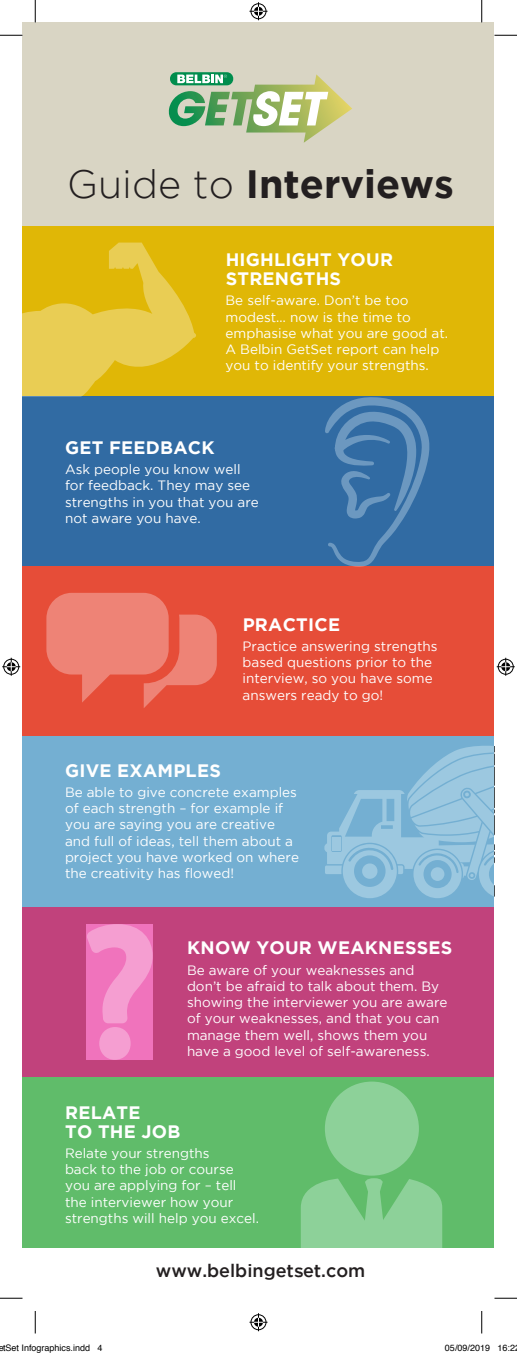
<style>
.page{position:relative;width:517px;height:1356px;background:#fff}
.page>*{position:absolute;margin:0;border:0;box-sizing:border-box;transform-origin:0 0}
.t1{font:700 39.45px "Gotham";color:#231f20}
.t2{font:700 18px/18.6px "Gotham";letter-spacing:.015em;color:#fff}
.t3{font:500 18px "Gotham";color:#231f20}
.t4{font:13.5px/16.2px "Gotham";color:#fff}
.t5{font:9px "Helvetica";color:#000}
.s1{font-weight:300}
</style>
<div class="page">
<div style="left:22px;top:23px;width:472px;height:1224px;background:#d9d5c4"></div>
<div style="left:170px;top:72px;width:63px;height:13px;background:#008d4d;border-radius:6px"></div>
<svg style="left:168px;top:74px;width:184px;height:69px"></svg>
<div style="left:22px;top:227px;width:472px;height:170px;background:#e0b706"></div>
<div style="left:22px;top:397px;width:472px;height:170px;background:#316ba3"></div>
<div style="left:22px;top:567px;width:472px;height:170px;background:#e64d38"></div>
<div style="left:22px;top:737px;width:472px;height:170px;background:#74afd2"></div>
<div style="left:22px;top:907px;width:472px;height:170px;background:#c1427c"></div>
<div style="left:22px;top:1077px;width:472px;height:170px;background:#60bc6a"></div>
<div style="left:99px;top:1027px;width:32px;height:33px;background:#f59ed1;border-radius:50%"></div>
<svg style="left:86px;top:924px;width:67px;height:99px;background:#f288c6"></svg>
<svg style="left:324px;top:746px;width:170px;height:152px"></svg>
<svg style="left:46px;top:593px;width:171px;height:115px"></svg>
<div style="left:325px;top:1081px;width:94px;height:95px;background:#8dd199;border-radius:50%"></div>
<svg style="left:301px;top:1178px;width:141px;height:69px"></svg>
<svg style="left:22px;top:243px;width:175px;height:154px"></svg>
<svg style="left:325px;top:397px;width:105px;height:170px"></svg>
<svg style="left:0;top:35px;width:22px;height:1px"></svg>
<svg style="left:494px;top:35px;width:23px;height:1px"></svg>
<svg style="left:0;top:1298px;width:22px;height:1px"></svg>
<svg style="left:494px;top:1298px;width:23px;height:1px"></svg>
<svg style="left:35px;top:0;width:1px;height:23px"></svg>
<svg style="left:35px;top:1311px;width:1px;height:22px"></svg>
<svg style="left:481px;top:0;width:1px;height:23px"></svg>
<svg style="left:481px;top:1311px;width:1px;height:22px"></svg>
<svg style="left:249px;top:2px;width:18px;height:18px"></svg>
<svg style="left:249px;top:1313px;width:18px;height:18px"></svg>
<svg style="left:2px;top:658px;width:18px;height:18px"></svg>
<svg style="left:497px;top:658px;width:18px;height:18px"></svg>
<h1 class="t1" style="left:67px;top:161px;width:388px"><span class="s1">Guide to</span> Interviews</h1>
<h2 class="t2" style="left:226px;top:250px;width:169px">HIGHLIGHT YOUR<br>STRENGTHS</h2>
<p class="t4" style="left:226px;top:292px;width:224px">Be self-aware. Don’t be too modest… now is the time to emphasise what you are good at.<br>A Belbin GetSet report can help you to identify your strengths.</p>
<h2 class="t2" style="left:65px;top:438px;width:151px">GET FEEDBACK</h2>
<p class="t4" style="left:65px;top:461px;width:195px">Ask people you know well for feedback. They may see strengths in you that you are not aware you have.</p>
<h2 class="t2" style="left:243px;top:614px;width:99px">PRACTICE</h2>
<p class="t4" style="left:243px;top:638px;width:196px">Practice answering strengths based questions prior to the interview, so you have some answers ready to go!</p>
<h2 class="t2" style="left:65px;top:760px;width:157px">GIVE EXAMPLES</h2>
<p class="t4" style="left:65px;top:784px;width:236px">Be able to give concrete examples of each strength – for example if you are saying you are creative and full of ideas, tell them about a project you have worked on where the creativity has flowed!</p>
<h2 class="t2" style="left:187px;top:938px;width:267px">KNOW YOUR WEAKNESSES</h2>
<p class="t4" style="left:187px;top:962px;width:262px">Be aware of your weaknesses and don’t be afraid to talk about them. By showing the interviewer you are aware of your weaknesses, and that you can manage them well, shows them you have a good level of self-awareness.</p>
<h2 class="t2" style="left:65px;top:1103px;width:117px">RELATE<br>TO THE JOB</h2>
<p class="t4" style="left:65px;top:1145px;width:196px">Relate your strengths<br>back to the job or course you are applying for – tell the interviewer how your strengths will help you excel.</p>
<h2 class="t3" style="left:156px;top:1260px;width:211px">www.belbingetset.com</h2>
<p class="t5" style="left:-2px;top:1341px;width:106px">etSet Infographics.indd 4</p>
<p class="t5" style="left:445px;top:1341px;width:72px">05/09/2019 16:2</p>
</div>
